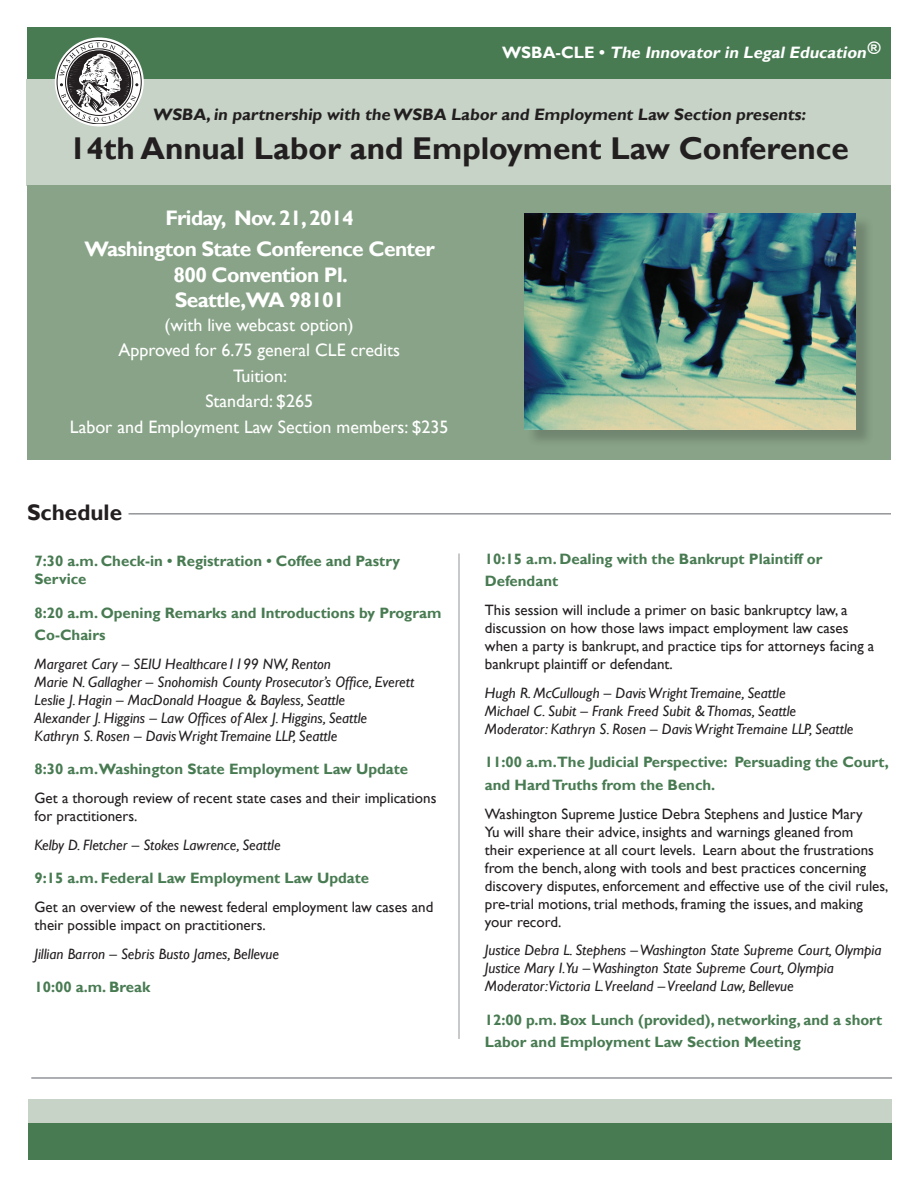
<style>
.page{position:relative;width:918px;height:1188px;background:#fff}
.page>*{position:absolute;margin:0;border:0;box-sizing:border-box;transform-origin:0 0}
.t1{font:700 31.5px "Gill Sans";color:#231f20}
.t2{font:700 22.5px "Gill Sans";color:#231f20}
.t3{font:700 21px/31.5px "Gill Sans";letter-spacing:-.03em;color:#fff;text-align:center}
.t4{font:18px/25.5px "Gill Sans";color:#fff;text-align:center}
.t5{font:700 16.5px "Gill Sans";color:#231f20}
.t6{font:italic 700 16.5px "Gill Sans";color:#fff}
.t7{font:15px/18px "Gill Sans";color:#231f20}
.t8{font:italic 15px/18px "Gill Sans";color:#231f20}
.t9{font:700 15px/22.5px "Gill Sans";color:#487b52}
.s1{font-style:normal}
</style>
<div class="page">
<div style="left:27px;top:27px;width:864px;height:52px;background:#487b52"></div>
<div style="left:27px;top:79px;width:864px;height:107px;background:#c6d3c6"></div>
<div style="left:28px;top:1108px;width:864px;height:52px;background:#487b52"></div>
<div style="left:28px;top:1099px;width:864px;height:24px;background:#c6d3c6"></div>
<div style="left:27px;top:186px;width:864px;height:274px;background:#88a387"></div>
<div style="left:526px;top:216px;width:349px;height:232px;background:#231f20;opacity:.23"></div>
<img style="left:524px;top:213px;width:332px;height:216px">
<hr style="left:129px;top:513px;width:762px;height:2px;background:#939598">
<hr style="left:459px;top:554px;width:1px;height:485px;background:#939598">
<svg style="left:55px;top:37px;width:89px;height:89px"></svg>
<svg style="left:59px;top:43px;width:79px;height:79px"></svg>
<hr style="left:31px;top:1077px;width:861px;height:2px;background:#939598">
<p class="t6" style="left:502px;top:42px;width:380px"><span class="s1">W S B A - C L E •</span> The Innovator in LegalEducation<sup>®</sup></p>
<p class="t5" style="left:152px;top:105px;width:657px">WSBA,in partnership with the WSBA Labor and Employment Law Section presents:</p>
<h1 class="t1" style="left:69px;top:130px;width:782px">14th Annual Labor and Employment Law Conference</h1>
<h3 class="t3" style="left:84px;top:203px;width:352px">Friday, Nov. 21, 2014<br>Washington State Conference Center</h3>
<h3 class="t3" style="left:174px;top:263px;width:176px;line-height:25.5px;text-align:left">800 Convention Pl.<br>Seattle,WA 98101</h3>
<p class="t4" style="left:70px;top:312px;width:380px">(with live webcast option)<br>Approved for 6.75 general CLE credits<br>Tuition:<br>Standard: $265<br>Labor and Employment Law Section members: $235</p>
<h2 class="t2" style="left:27px;top:498px;width:97px">Schedule</h2>
<p class="t9" style="left:35px;top:553px;width:367px;line-height:18px">7:30 a.m. Check-in • Registration • Coffee and Pastry<br>Service</p>
<p class="t9" style="left:35px;top:602px;width:408px">8:20 a.m. Opening Remarks and Introductions by Program<br>Co-Chairs</p>
<p class="t8" style="left:35px;top:655px;width:381px">Margaret Cary – SEIU Healthcare1199 NW, Renton<br>Marie N. Gallagher – Snohomish County Prosecutor’s Office, Everett Leslie J. Hagin – MacDonald Hoague &amp; Bayless, Seattle<br>Alexander J. Higgins – Law Offices of Alex J. Higgins, Seattle Kathryn S. Rosen – Davis Wright Tremaine LLP, Seattle</p>
<p class="t9" style="left:35px;top:758px;width:375px">8:30 a.m.Washington State Employment Law Update</p>
<p class="t7" style="left:35px;top:789px;width:403px">Get a thorough review of recent state cases and their implications for practitioners.</p>
<p class="t8" style="left:35px;top:836px;width:248px">Kelby D. Fletcher – Stokes Lawrence, Seattle</p>
<p class="t9" style="left:35px;top:867px;width:336px">9:15 a.m. Federal Law Employment Law Update</p>
<p class="t7" style="left:35px;top:898px;width:400px">Get an overview of the newest federal employment law cases and their possible impact on practitioners.</p>
<p class="t8" style="left:35px;top:945px;width:246px">Jillian Barron – Sebris Busto James, Bellevue</p>
<p class="t9" style="left:35px;top:976px;width:117px">10:00 a.m. Break</p>
<p class="t9" style="left:485px;top:548px;width:339px">10:15 a.m. Dealing with the Bankrupt Plaintiff or<br>Defendant</p>
<p class="t7" style="left:485px;top:601px;width:391px">This session will include a primer on basic bankruptcy law, a discussion on how those laws impact employment law cases when a party is bankrupt, and practice tips for attorneys facing a bankrupt plaintiff or defendant.</p>
<p class="t8" style="left:485px;top:684px;width:370px">Hugh R. McCullough – Davis Wright Tremaine, Seattle<br>Michael C. Subit – Frank Freed Subit &amp; Thomas, Seattle<br>Moderator: Kathryn S. Rosen – Davis Wright Tremaine LLP, Seattle</p>
<p class="t9" style="left:485px;top:751px;width:405px">11:00 a.m.The Judicial Perspective: Persuading the Court, and Hard Truths from the Bench.</p>
<p class="t7" style="left:485px;top:805px;width:405px">Washington Supreme Justice Debra Stephens and Justice Mary<br>Yu will share their advice, insights and warnings gleaned from<br>their experience at all court levels. Learn about the frustrations from the bench, along with tools and best practices concerning discovery disputes, enforcement and effective use of the civil rules, pre-trial motions, trial methods, framing the issues, and making your record.</p>
<p class="t8" style="left:485px;top:942px;width:398px">Justice Debra L. Stephens – Washington State Supreme Court, Olympia<br>Justice Mary I.Yu – Washington State Supreme Court, Olympia<br>Moderator:Victoria L.Vreeland – Vreeland Law, Bellevue</p>
<p class="t9" style="left:485px;top:1009px;width:399px">12:00 p.m. Box Lunch (provided), networking, and a short<br>Labor and Employment Law Section Meeting</p>
</div>
